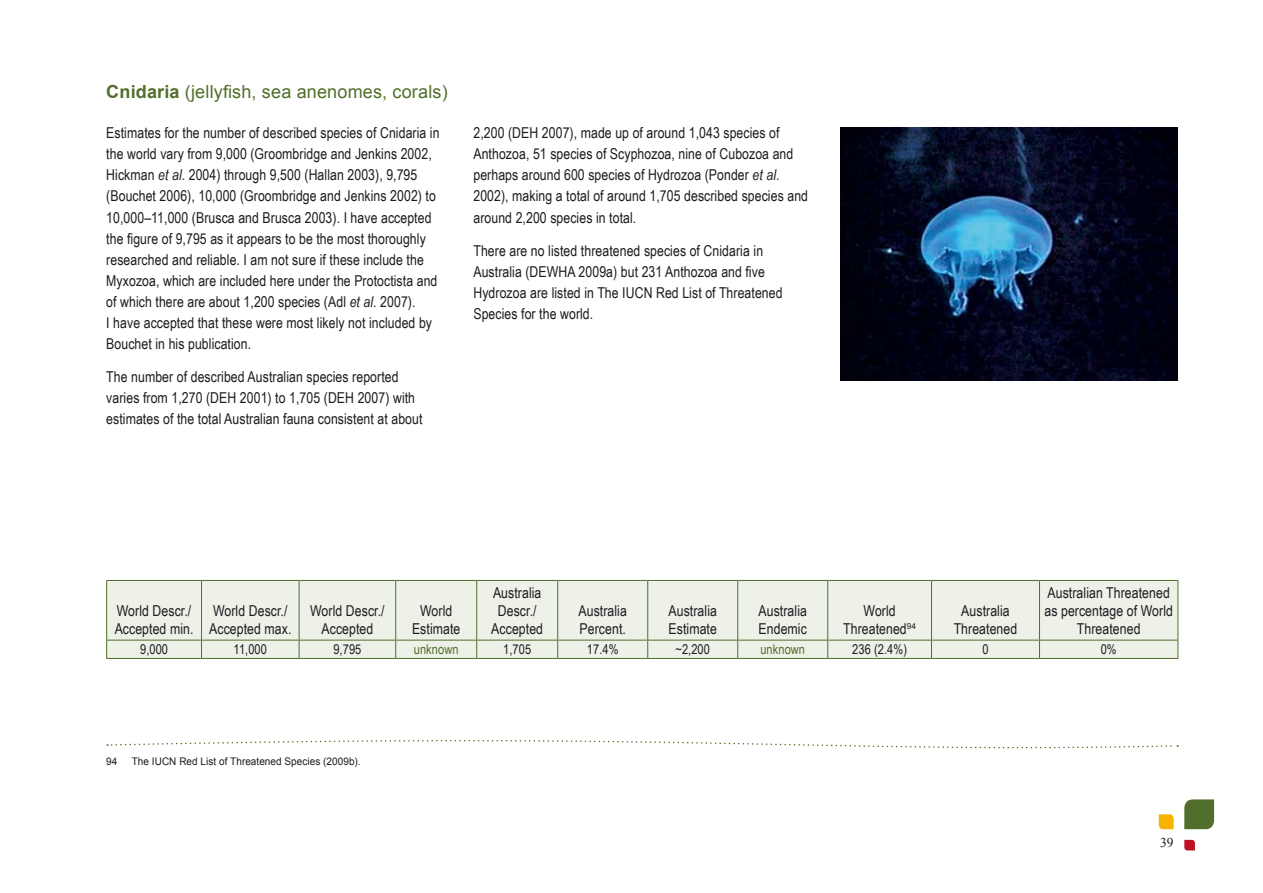
<style>
.page{position:relative;width:1263px;height:893px;background:#fff}
.page>*{position:absolute;margin:0;border:0;box-sizing:border-box;transform-origin:0 0}
.t1{font:18px "Arial";letter-spacing:.01em;color:#516f2a}
.t2{font:15px/21px "Arial Narrow";letter-spacing:.005em;color:#1b1c20}
.t3{font:13.5px "Arial Narrow";letter-spacing:.005em;color:#1b1c20}
.t4{font:13.5px "Arial Narrow";letter-spacing:.005em;color:#516f2a}
.t5{font:13.5px "Times New Roman";color:#1b1c20}
.t6{font:10.5px "Arial";letter-spacing:.005em;color:#1b1c20;scale:.95 1}
.s1{font-weight:700}
.s2{font-style:italic}
</style>
<div class="page">
<img style="left:840px;top:128px;width:337px;height:253px">
<div style="left:107px;top:581px;width:1070px;height:77px;background:#eef1e8"></div>
<hr style="left:106px;top:580px;width:95px;height:1px;background:#516f2a">
<hr style="left:106px;top:581px;width:1px;height:59px;background:#516f2a">
<hr style="left:201px;top:580px;width:98px;height:1px;background:#516f2a">
<hr style="left:201px;top:581px;width:1px;height:59px;background:#516f2a">
<hr style="left:299px;top:580px;width:97px;height:1px;background:#516f2a">
<hr style="left:299px;top:581px;width:1px;height:59px;background:#516f2a">
<hr style="left:396px;top:580px;width:81px;height:1px;background:#516f2a">
<hr style="left:395px;top:581px;width:1px;height:59px;background:#516f2a">
<hr style="left:477px;top:580px;width:81px;height:1px;background:#516f2a">
<hr style="left:476px;top:581px;width:1px;height:59px;background:#516f2a">
<hr style="left:558px;top:580px;width:90px;height:1px;background:#516f2a">
<hr style="left:557px;top:581px;width:1px;height:59px;background:#516f2a">
<hr style="left:648px;top:580px;width:90px;height:1px;background:#516f2a">
<hr style="left:647px;top:581px;width:1px;height:59px;background:#516f2a">
<hr style="left:738px;top:580px;width:90px;height:1px;background:#516f2a">
<hr style="left:737px;top:581px;width:1px;height:59px;background:#516f2a">
<hr style="left:828px;top:580px;width:103px;height:1px;background:#516f2a">
<hr style="left:827px;top:581px;width:1px;height:59px;background:#516f2a">
<hr style="left:931px;top:580px;width:108px;height:1px;background:#516f2a">
<hr style="left:931px;top:581px;width:1px;height:59px;background:#516f2a">
<hr style="left:1039px;top:580px;width:139px;height:1px;background:#516f2a">
<hr style="left:1039px;top:581px;width:1px;height:59px;background:#516f2a">
<hr style="left:1177px;top:581px;width:1px;height:59px;background:#516f2a">
<hr style="left:106px;top:640px;width:95px;height:1px;background:#516f2a">
<svg style="left:106px;top:640px;width:1px;height:18px"></svg>
<hr style="left:201px;top:640px;width:98px;height:1px;background:#516f2a">
<svg style="left:201px;top:640px;width:1px;height:18px"></svg>
<hr style="left:299px;top:640px;width:97px;height:1px;background:#516f2a">
<svg style="left:299px;top:640px;width:1px;height:18px"></svg>
<hr style="left:396px;top:640px;width:81px;height:1px;background:#516f2a">
<svg style="left:395px;top:640px;width:1px;height:18px"></svg>
<hr style="left:477px;top:640px;width:81px;height:1px;background:#516f2a">
<svg style="left:476px;top:640px;width:1px;height:18px"></svg>
<hr style="left:558px;top:640px;width:90px;height:1px;background:#516f2a">
<svg style="left:557px;top:640px;width:1px;height:18px"></svg>
<hr style="left:648px;top:640px;width:90px;height:1px;background:#516f2a">
<svg style="left:647px;top:640px;width:1px;height:18px"></svg>
<hr style="left:738px;top:640px;width:90px;height:1px;background:#516f2a">
<svg style="left:737px;top:640px;width:1px;height:18px"></svg>
<hr style="left:828px;top:640px;width:103px;height:1px;background:#516f2a">
<svg style="left:827px;top:640px;width:1px;height:18px"></svg>
<hr style="left:931px;top:640px;width:108px;height:1px;background:#516f2a">
<svg style="left:931px;top:640px;width:1px;height:18px"></svg>
<hr style="left:1039px;top:640px;width:139px;height:1px;background:#516f2a">
<svg style="left:1039px;top:640px;width:1px;height:18px"></svg>
<svg style="left:1177px;top:640px;width:1px;height:18px"></svg>
<hr style="left:106px;top:658px;width:95px;height:1px;background:#516f2a">
<hr style="left:201px;top:658px;width:98px;height:1px;background:#516f2a">
<hr style="left:299px;top:658px;width:97px;height:1px;background:#516f2a">
<hr style="left:396px;top:658px;width:81px;height:1px;background:#516f2a">
<hr style="left:477px;top:658px;width:81px;height:1px;background:#516f2a">
<hr style="left:558px;top:658px;width:90px;height:1px;background:#516f2a">
<hr style="left:648px;top:658px;width:90px;height:1px;background:#516f2a">
<hr style="left:738px;top:658px;width:90px;height:1px;background:#516f2a">
<hr style="left:828px;top:658px;width:103px;height:1px;background:#516f2a">
<hr style="left:931px;top:658px;width:108px;height:1px;background:#516f2a">
<hr style="left:1039px;top:658px;width:139px;height:1px;background:#516f2a">
<svg style="left:1159px;top:814px;width:15px;height:15px"></svg>
<svg style="left:1184px;top:799px;width:30px;height:30px"></svg>
<svg style="left:1184px;top:840px;width:11px;height:10px"></svg>
<svg style="left:107px;top:740px;width:1071px;height:9px"></svg>
<p class="t1" style="left:106px;top:80px;width:343px"><span class="s1">Cnidaria</span> (jellyfish, sea anenomes, corals)</p>
<p class="t2" style="left:106px;top:122px;width:335px">Estimates for the number of described species of Cnidaria in the world vary from 9,000 (Groombridge and Jenkins 2002, Hickman <span class="s2">et al</span>. 2004) through 9,500 (Hallan 2003), 9,795 (Bouchet 2006), 10,000 (Groombridge and Jenkins 2002) to 10,000–11,000 (Brusca and Brusca 2003). I have accepted the figure of 9,795 as it appears to be the most thoroughly researched and reliable. I am not sure if these include the Myxozoa, which are included here under the Protoctista and of which there are about 1,200 species (Adl <span class="s2">et al</span>. 2007).<br>I have accepted that these were most likely not included by Bouchet in his publication.</p>
<p class="t2" style="left:106px;top:366px;width:318px">The number of described Australian species reported varies from 1,270 (DEH 2001) to 1,705 (DEH 2007) with estimates of the total Australian fauna consistent at about</p>
<p class="t2" style="left:473px;top:122px;width:336px">2,200 (DEH 2007), made up of around 1,043 species of Anthozoa, 51 species of Scyphozoa, nine of Cubozoa and perhaps around 600 species of Hydrozoa (Ponder <span class="s2">et al</span>.<br>2002), making a total of around 1,705 described species and around 2,200 species in total.</p>
<p class="t2" style="left:473px;top:240px;width:311px">There are no listed threatened species of Cnidaria in Australia (DEWHA 2009a) but 231 Anthozoa and five Hydrozoa are listed in The IUCN Red List of Threatened Species for the world.</p>
<p class="t2" style="left:115px;top:601px;width:80px;line-height:18px">World Descr./<br>Accepted min.</p>
<p class="t2" style="left:209px;top:601px;width:84px;line-height:18px">World Descr./<br>Accepted max.</p>
<p class="t2" style="left:310px;top:601px;width:76px;line-height:18px;text-align:center">World Descr./<br>Accepted</p>
<p class="t2" style="left:412px;top:601px;width:50px;line-height:18px;text-align:center">World<br>Estimate</p>
<p class="t2" style="left:491px;top:583px;width:53px;line-height:18px;text-align:center">Australia<br>Descr./<br>Accepted</p>
<p class="t2" style="left:578px;top:601px;width:50px;line-height:18px">Australia<br>Percent.</p>
<p class="t2" style="left:668px;top:601px;width:50px;line-height:18px">Australia<br>Estimate</p>
<p class="t2" style="left:758px;top:601px;width:50px;line-height:18px">Australia<br>Endemic</p>
<p class="t2" style="left:843px;top:601px;width:74px;line-height:18px;text-align:center">World<br>Threatened<sup>94</sup></p>
<p class="t2" style="left:954px;top:601px;width:65px;line-height:18px;text-align:center">Australia<br>Threatened</p>
<p class="t2" style="left:1044px;top:583px;width:130px;line-height:18px;text-align:center">Australian Threatened as percentage of World<br>Threatened</p>
<p class="t3" style="left:140px;top:639px;width:29px">9,000</p>
<p class="t3" style="left:234px;top:639px;width:35px">11,000</p>
<p class="t3" style="left:333px;top:639px;width:29px">9,795</p>
<p class="t4" style="left:414px;top:639px;width:46px">unknown</p>
<p class="t3" style="left:503px;top:639px;width:29px">1,705</p>
<p class="t3" style="left:587px;top:639px;width:33px">17.4%</p>
<p class="t3" style="left:675px;top:639px;width:36px">~2,200</p>
<p class="t4" style="left:760px;top:639px;width:46px">unknown</p>
<p class="t3" style="left:852px;top:639px;width:56px">236 (2.4%)</p>
<p class="t3" style="left:982px;top:639px;width:8px">0</p>
<p class="t3" style="left:1101px;top:639px;width:18px">0%</p>
<p class="t6" style="left:106px;top:755px;width:13px">94</p>
<p class="t6" style="left:132px;top:755px;width:242px">The IUCN Red List of Threatened Species (2009b).</p>
<p class="t5" style="left:1160px;top:834px;width:8px">39</p>
</div>
